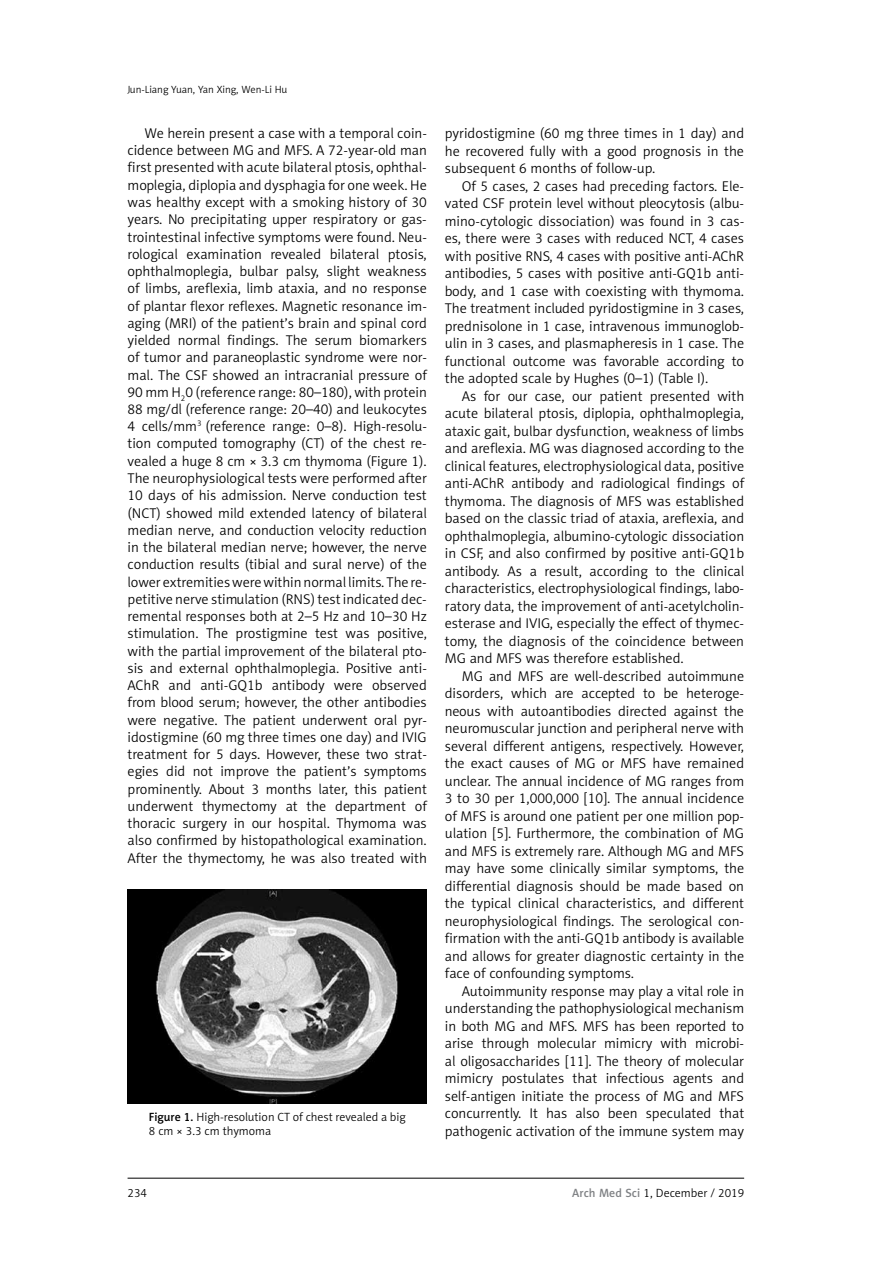
<style>
.page{position:relative;width:893px;height:1263px;background:#fff}
.page>*{position:absolute;margin:0;border:0;box-sizing:border-box;transform-origin:0 0}
.t1{font:14.25px/17.5px "Naomi Sans EFN Light";color:#000;text-align:justify}
.t2{font:12px/14.4px "Naomi Sans EFN Light";color:#000}
.t3{font:10.5px "Naomi Sans EFN Light";color:#000}
.s1{font-family:"Naomi Sans EFN Medium"}
.s2{font-family:"Naomi Sans EFN Medium";color:#808285}
</style>
<div class="page">
<hr style="left:128px;top:1178px;width:616px;height:1px;background:#000">
<img style="left:128px;top:890px;width:299px;height:214px">
<p class="t3" style="left:128px;top:83px;width:161px">Jun-Liang Yuan, Yan Xing, Wen-Li Hu</p>
<p class="t1" style="left:128px;top:124px;width:301px;text-indent:17px">We herein present a case with a temporal coin&shy;cidence between MG and MFS. A 72-year-old man first presented with acute bilateral ptosis, ophthal&shy;moplegia, diplopia and dysphagia for one week. He was healthy except with a smoking history of 30 years. No precipitating upper respiratory or gas&shy;trointestinal infective symptoms were found. Neu&shy;rological examination revealed bilateral ptosis, ophthalmoplegia, bulbar palsy, slight weakness of limbs, areflexia, limb ataxia, and no response of plantar flexor reflexes. Magnetic resonance im&shy;aging (MRI) of the patient’s brain and spinal cord yielded normal findings. The serum biomarkers of tumor and paraneoplastic syndrome were nor&shy;mal. The CSF showed an intracranial pressure of 90 mm H<sub>2</sub>0 (reference range: 80–180), with protein 88 mg/dl (reference range: 20–40) and leukocytes 4 cells/mm<sup>3</sup> (reference range: 0–8). High-resolu&shy;tion computed tomography (CT) of the chest re&shy;vealed a huge 8 cm × 3.3 cm thymoma (Figure 1).<br>The neurophysiological tests were performed after 10 days of his admission. Nerve conduction test (NCT) showed mild extended latency of bilateral median nerve, and conduction velocity reduction in the bilateral median nerve; however, the nerve conduction results (tibial and sural nerve) of the lower extremities were within normal limits. The re&shy;petitive nerve stimulation (RNS) test indicated dec&shy;remental responses both at 2–5 Hz and 10–30 Hz stimulation. The prostigmine test was positive, with the partial improvement of the bilateral pto&shy;sis and external ophthalmoplegia. Positive anti-AChR and anti-GQ1b antibody were observed from blood serum; however, the other antibodies were negative. The patient underwent oral pyr&shy;idostigmine (60 mg three times one day) and IVIG treatment for 5 days. However, these two strat&shy;egies did not improve the patient’s symptoms prominently. About 3 months later, this patient underwent thymectomy at the department of thoracic surgery in our hospital. Thymoma was also confirmed by histopathological examination.<br>After the thymectomy, he was also treated with</p>
<p class="t1" style="left:445px;top:125px;width:301px">pyridostigmine (60 mg three times in 1 day) and he recovered fully with a good prognosis in the subsequent 6 months of follow-up.</p>
<p class="t1" style="left:445px;top:177px;width:301px;text-indent:17px">Of 5 cases, 2 cases had preceding factors. Ele&shy;vated CSF protein level without pleocytosis (albu&shy;mino-cytologic dissociation) was found in 3 cas&shy;es, there were 3 cases with reduced NCT, 4 cases with positive RNS, 4 cases with positive anti-AChR antibodies, 5 cases with positive anti-GQ1b anti&shy;body, and 1 case with coexisting with thymoma.<br>The treatment included pyridostigmine in 3 cases, prednisolone in 1 case, intravenous immunoglob&shy;ulin in 3 cases, and plasmapheresis in 1 case. The functional outcome was favorable according to the adopted scale by Hughes (0–1) (Table I).</p>
<p class="t1" style="left:445px;top:387px;width:301px;text-indent:17px">As for our case, our patient presented with acute bilateral ptosis, diplopia, ophthalmoplegia, ataxic gait, bulbar dysfunction, weakness of limbs and areflexia. MG was diagnosed according to the clinical features, electrophysiological data, positive anti-AChR antibody and radiological findings of thymoma. The diagnosis of MFS was established based on the classic triad of ataxia, areflexia, and ophthalmoplegia, albumino-cytologic dissociation in CSF, and also confirmed by positive anti-GQ1b antibody. As a result, according to the clinical characteristics, electrophysiological findings, labo&shy;ratory data, the improvement of anti-acetylcholin&shy;esterase and IVIG, especially the effect of thymec&shy;tomy, the diagnosis of the coincidence between MG and MFS was therefore established.</p>
<p class="t1" style="left:445px;top:667px;width:301px;text-indent:17px">MG and MFS are well-described autoimmune disorders, which are accepted to be heteroge&shy;neous with autoantibodies directed against the neuromuscular junction and peripheral nerve with several different antigens, respectively. However, the exact causes of MG or MFS have remained unclear. The annual incidence of MG ranges from 3 to 30 per 1,000,000 [10]. The annual incidence of MFS is around one patient per one million pop&shy;ulation [5]. Furthermore, the combination of MG and MFS is extremely rare. Although MG and MFS may have some clinically similar symptoms, the differential diagnosis should be made based on the typical clinical characteristics, and different neurophysiological findings. The serological con&shy;firmation with the anti-GQ1b antibody is available and allows for greater diagnostic certainty in the face of confounding symptoms.</p>
<p class="t1" style="left:445px;top:982px;width:301px;text-indent:17px">Autoimmunity response may play a vital role in understanding the pathophysiological mechanism in both MG and MFS. MFS has been reported to arise through molecular mimicry with microbi&shy;al oligosaccharides [11]. The theory of molecular mimicry postulates that infectious agents and self-antigen initiate the process of MG and MFS concurrently. It has also been speculated that pathogenic activation of the immune system may</p>
<p class="t2" style="left:149px;top:1110px;width:258px"><span class="s1">Figure 1.</span> High-resolution CT of chest revealed a big<br>8 cm × 3.3 cm thymoma</p>
<p class="t2" style="left:128px;top:1186px;width:21px">234</p>
<p class="t2" style="left:572px;top:1186px;width:173px"><span class="s2">Arch Med Sci</span> 1, December / 2019</p>
</div>
